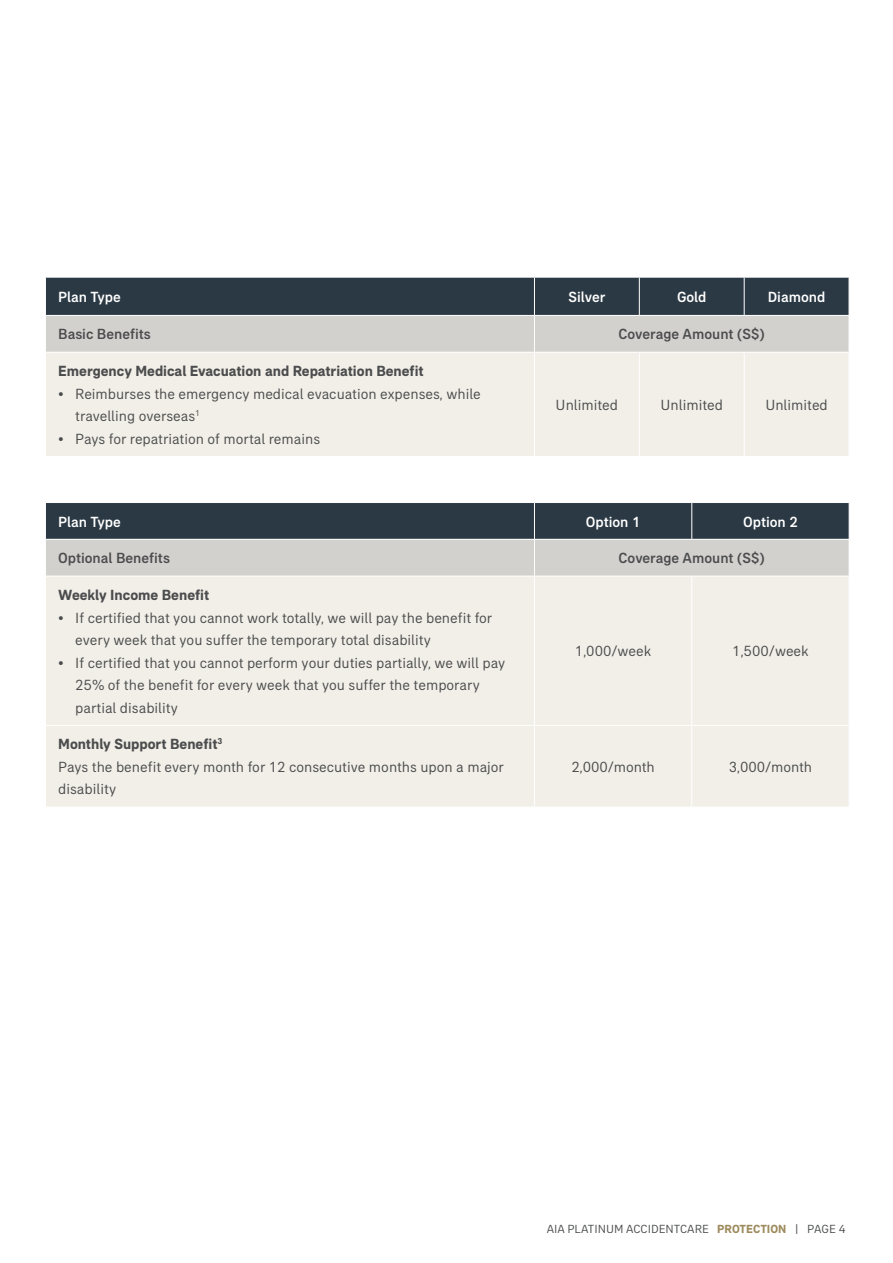
<style>
.page{position:relative;width:893px;height:1263px;background:#fff}
.page>*{position:absolute;margin:0;border:0;box-sizing:border-box;transform-origin:0 0}
.body{font:15px/22.5px "AIA Everest";color:#4b4c4d}
.body-2{font:700 15px "AIA Everest";color:#4b4c4d}
.body-3{font:500 15px "AIA Everest";color:#4b4c4d}
.body-4{font:500 15px "AIA Everest";color:#fff}
.t1{font:12px "AIA Everest";color:#4b4c4d}
.s1{font-weight:700;color:#9d8b5d}
</style>
<div class="page">
<svg style="left:46px;top:278px;width:803px;height:74px;background:#7e8488"></svg>
<div style="left:46px;top:353px;width:803px;height:103px;background:#f2efe8"></div>
<hr style="left:534px;top:277px;width:1px;height:38px;background:#fff">
<hr style="left:639px;top:277px;width:1px;height:38px;background:#fff">
<hr style="left:744px;top:277px;width:1px;height:38px;background:#fff">
<hr style="left:639px;top:353px;width:1px;height:103px;background:#fff">
<hr style="left:744px;top:353px;width:1px;height:103px;background:#fff">
<hr style="left:534px;top:353px;width:1px;height:103px;background:#fff">
<hr style="left:45px;top:315px;width:489px;height:1px;background:#fff">
<hr style="left:534px;top:315px;width:105px;height:1px;background:#fff">
<hr style="left:534px;top:316px;width:1px;height:36px;background:#fff">
<hr style="left:639px;top:315px;width:105px;height:1px;background:#fff">
<hr style="left:744px;top:315px;width:105px;height:1px;background:#fff">
<svg style="left:46px;top:503px;width:803px;height:73px;background:#80868a"></svg>
<div style="left:46px;top:577px;width:803px;height:230px;background:#f2efe8"></div>
<hr style="left:534px;top:503px;width:1px;height:36px;background:#fff">
<hr style="left:691px;top:503px;width:1px;height:36px;background:#fff">
<hr style="left:45px;top:725px;width:489px;height:1px;background:#fff">
<hr style="left:534px;top:576px;width:1px;height:149px;background:#fff">
<hr style="left:534px;top:725px;width:158px;height:1px;background:#fff">
<hr style="left:534px;top:726px;width:1px;height:81px;background:#fff">
<hr style="left:691px;top:576px;width:1px;height:149px;background:#fff">
<hr style="left:692px;top:725px;width:157px;height:1px;background:#fff">
<hr style="left:691px;top:726px;width:1px;height:81px;background:#fff">
<hr style="left:534px;top:539px;width:158px;height:1px;background:#fff">
<hr style="left:692px;top:539px;width:157px;height:1px;background:#fff">
<hr style="left:45px;top:539px;width:489px;height:1px;background:#fff">
<hr style="left:534px;top:540px;width:1px;height:36px;background:#fff">
<p class="body-4" style="left:58px;top:288px;width:64px">Plan Type</p>
<p class="body-4" style="left:568px;top:288px;width:38px">Silver</p>
<p class="body-4" style="left:677px;top:288px;width:31px">Gold</p>
<p class="body-4" style="left:768px;top:288px;width:59px">Diamond</p>
<p class="body-3" style="left:58px;top:326px;width:94px">Basic Benefits</p>
<p class="body-3" style="left:619px;top:326px;width:148px">Coverage Amount (S$)</p>
<p class="body-2" style="left:58px;top:362px;width:367px">Emergency Medical Evacuation and Repatriation Benefit</p>
<p class="body" style="left:75px;top:382px;width:407px;text-indent:-17px">• Reimburses the emergency medical evacuation expenses, while travelling overseas<sup>1</sup></p>
<p class="body" style="left:58px;top:427px;width:263px">• Pays for repatriation of mortal remains</p>
<p class="body" style="left:556px;top:393px;width:64px">Unlimited</p>
<p class="body" style="left:660px;top:393px;width:64px">Unlimited</p>
<p class="body" style="left:765px;top:393px;width:64px">Unlimited</p>
<p class="body-4" style="left:58px;top:513px;width:64px">Plan Type</p>
<p class="body-4" style="left:586px;top:513px;width:56px">Option 1</p>
<p class="body-4" style="left:743px;top:513px;width:56px">Option 2</p>
<p class="body-3" style="left:58px;top:549px;width:113px">Optional Benefits</p>
<p class="body-3" style="left:619px;top:549px;width:148px">Coverage Amount (S$)</p>
<p class="body-2" style="left:58px;top:586px;width:153px">Weekly Income Benefit</p>
<p class="body" style="left:75px;top:606px;width:419px;text-indent:-17px">• If certified that you cannot work totally, we will pay the benefit for every week that you suffer the temporary total disability</p>
<p class="body" style="left:75px;top:651px;width:431px;text-indent:-17px">• If certified that you cannot perform your duties partially, we will pay<br>25% of the benefit for every week that you suffer the temporary partial disability</p>
<p class="body" style="left:575px;top:640px;width:78px">1,000/week</p>
<p class="body" style="left:732px;top:640px;width:78px">1,500/week</p>
<p class="body-2" style="left:58px;top:735px;width:166px">Monthly Support Benefit<sup>3</sup></p>
<p class="body" style="left:58px;top:755px;width:447px">Pays the benefit every month for 12 consecutive months upon a major disability</p>
<p class="body" style="left:571px;top:755px;width:85px">2,000/month</p>
<p class="body" style="left:729px;top:755px;width:85px">3,000/month</p>
<p class="t1" style="left:547px;top:1222px;width:300px">AIA PLATINUM ACCIDENTCARE <span class="s1">PROTECTION</span> | PAGE 4</p>
</div>
